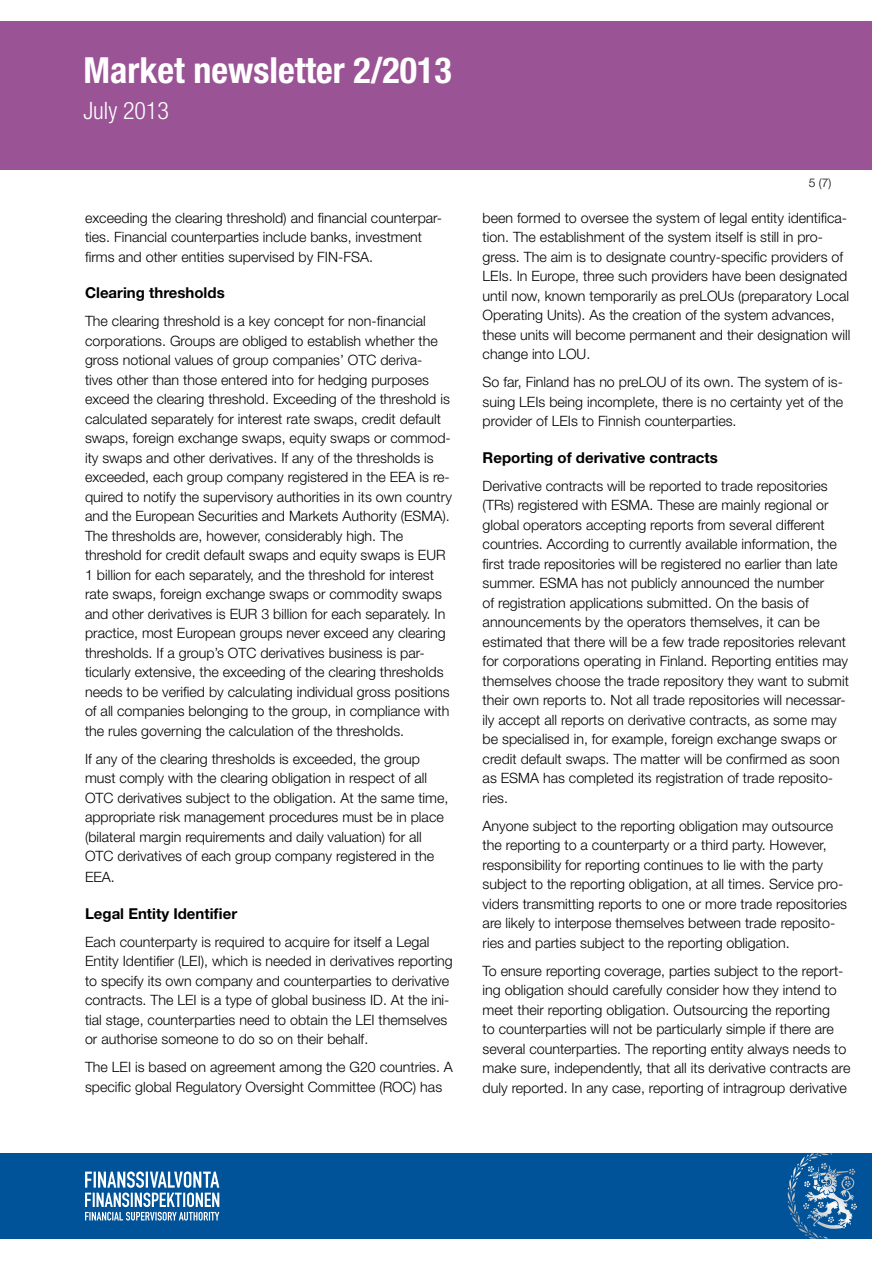
<style>
.page{position:relative;width:893px;height:1263px;background:#fff}
.page>*{position:absolute;margin:0;border:0;box-sizing:border-box;transform-origin:0 0}
.t1{font:700 condensed 36px "Helvetica Neue LT Std";color:#fff}
.t2{font:300 condensed 24px "Helvetica Neue LT Std";color:#fff}
.t3{font:700 15px "Helvetica Neue LT Std";color:#000}
.t4{font:300 14.25px/19.5px "Helvetica Neue LT Std";color:#000}
.t5{font:300 12px "Helvetica Neue LT Std";color:#000}
</style>
<div class="page">
<div style="left:0;top:21px;width:872px;height:149px;background:#9a5394"></div>
<div style="left:0;top:1153px;width:872px;height:85px;background:#005399"></div>
<svg style="left:800px;top:1153px;width:32px;height:13px"></svg>
<svg style="left:85px;top:1171px;width:134px;height:49px"></svg>
<h1 class="t1" style="left:84px;top:49px;width:370px">Market newsletter 2/2013</h1>
<h2 class="t2" style="left:84px;top:97px;width:87px">July 2013</h2>
<p class="t4" style="left:85px;top:208px;width:359px">exceeding the clearing threshold) and financial counterpar&shy;ties. Financial counterparties include banks, investment firms and other entities supervised by FIN-FSA.</p>
<p class="t3" style="left:85px;top:284px;width:141px">Clearing thresholds</p>
<p class="t4" style="left:85px;top:311px;width:368px">The clearing threshold is a key concept for non-financial corporations. Groups are obliged to establish whether the gross notional values of group companies’ OTC deriva&shy;tives other than those entered into for hedging purposes exceed the clearing threshold. Exceeding of the threshold is calculated separately for interest rate swaps, credit default swaps, foreign exchange swaps, equity swaps or commod&shy;ity swaps and other derivatives. If any of the thresholds is exceeded, each group company registered in the EEA is re&shy;quired to notify the supervisory authorities in its own country and the European Securities and Markets Authority (ESMA).<br>The thresholds are, however, considerably high. The threshold for credit default swaps and equity swaps is EUR 1 billion for each separately, and the threshold for interest rate swaps, foreign exchange swaps or commodity swaps and other derivatives is EUR 3 billion for each separately. In practice, most European groups never exceed any clearing thresholds. If a group’s OTC derivatives business is par&shy;ticularly extensive, the exceeding of the clearing thresholds needs to be verified by calculating individual gross positions of all companies belonging to the group, in compliance with the rules governing the calculation of the thresholds.</p>
<p class="t4" style="left:85px;top:749px;width:365px">If any of the clearing thresholds is exceeded, the group must comply with the clearing obligation in respect of all OTC derivatives subject to the obligation. At the same time, appropriate risk management procedures must be in place (bilateral margin requirements and daily valuation) for all OTC derivatives of each group company registered in the</p>
<p class="t4" style="left:85px;top:867px;width:31px">EEA.</p>
<p class="t3" style="left:85px;top:904px;width:154px">Legal Entity Identifier</p>
<p class="t4" style="left:85px;top:932px;width:369px">Each counterparty is required to acquire for itself a Legal Entity Identifier (LEI), which is needed in derivatives reporting to specify its own company and counterparties to derivative contracts. The LEI is a type of global business ID. At the ini&shy;tial stage, counterparties need to obtain the LEI themselves or authorise someone to do so on their behalf.</p>
<p class="t4" style="left:85px;top:1057px;width:369px">The LEI is based on agreement among the G20 countries. A specific global Regulatory Oversight Committee (ROC) has</p>
<p class="t5" style="left:809px;top:176px;width:24px">5 (7)</p>
<p class="t4" style="left:483px;top:208px;width:369px">been formed to oversee the system of legal entity identifica&shy;tion. The establishment of the system itself is still in pro&shy;gress. The aim is to designate country-specific providers of LEIs. In Europe, three such providers have been designated until now, known temporarily as preLOUs (preparatory Local Operating Units). As the creation of the system advances, these units will become permanent and their designation will change into LOU.</p>
<p class="t4" style="left:483px;top:372px;width:362px;text-align:justify">So far, Finland has no preLOU of its own. The system of is&shy;suing LEIs being incomplete, there is no certainty yet of the provider of LEIs to Finnish counterparties.</p>
<p class="t3" style="left:483px;top:448px;width:237px">Reporting of derivative contracts</p>
<p class="t4" style="left:483px;top:476px;width:368px">Derivative contracts will be reported to trade repositories (TRs) registered with ESMA. These are mainly regional or global operators accepting reports from several different countries. According to currently available information, the first trade repositories will be registered no earlier than late summer. ESMA has not publicly announced the number<br>of registration applications submitted. On the basis of announcements by the operators themselves, it can be estimated that there will be a few trade repositories relevant for corporations operating in Finland. Reporting entities may themselves choose the trade repository they want to submit their own reports to. Not all trade repositories will necessar&shy;ily accept all reports on derivative contracts, as some may be specialised in, for example, foreign exchange swaps or credit default swaps. The matter will be confirmed as soon as ESMA has completed its registration of trade reposito&shy;ries.</p>
<p class="t4" style="left:483px;top:816px;width:366px">Anyone subject to the reporting obligation may outsource the reporting to a counterparty or a third party. However, responsibility for reporting continues to lie with the party subject to the reporting obligation, at all times. Service pro&shy;viders transmitting reports to one or more trade repositories are likely to interpose themselves between trade reposito&shy;ries and parties subject to the reporting obligation.</p>
<p class="t4" style="left:483px;top:961px;width:369px">To ensure reporting coverage, parties subject to the report&shy;ing obligation should carefully consider how they intend to meet their reporting obligation. Outsourcing the reporting<br>to counterparties will not be particularly simple if there are several counterparties. The reporting entity always needs to make sure, independently, that all its derivative contracts are duly reported. In any case, reporting of intragroup derivative</p>
</div>
